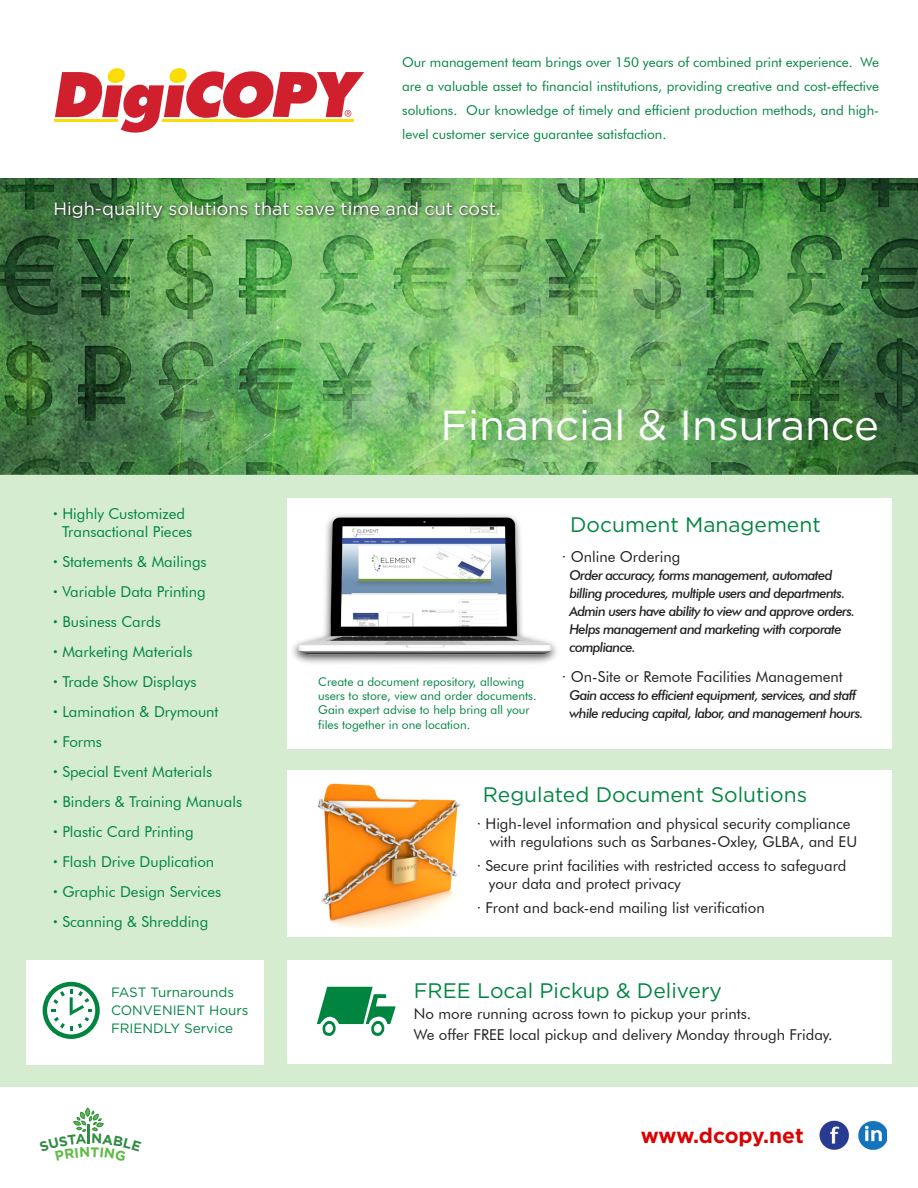
<style>
.page{position:relative;width:918px;height:1188px;background:#fff}
.page>*{position:absolute;margin:0;border:0;box-sizing:border-box;transform-origin:0 0}
.t1{font:42px "Gotham";color:#fff}
.t2{font:21px "Gotham";color:#008540}
.t3{font:700 21px "Gotham";letter-spacing:-.005em;color:#d90303}
.t4{font:18px "Gotham";color:#fff}
.t5{font:15px "Futura BT";color:#231f20}
.t6{font:15px "Futura BT";color:#008540}
.t7{font:italic 500 13.5px/18px "Futura BT";letter-spacing:-.05em;color:#231f20}
.t8{font:13.5px/24px "Futura BT";color:#008540;text-align:justify}
.t9{font:13.5px "Gotham";color:#008540}
.t10{font:12px/14.2px "Futura BT";color:#008540}
.s1{font-weight:700}
</style>
<div class="page">
<img style="left:0;top:178px;width:918px;height:296px">
<div style="left:0;top:474px;width:918px;height:612px;background:#d5ecd1"></div>
<svg style="left:737px;top:249px;width:99px;height:99px;background:#61a259"></svg>
<div style="left:287px;top:770px;width:605px;height:167px;background:#fff"></div>
<svg style="left:53px;top:199px;width:450px;height:22px;background:#5e9755"></svg>
<div style="left:287px;top:498px;width:605px;height:251px;background:#fff"></div>
<div style="left:287px;top:960px;width:605px;height:104px;background:#fff"></div>
<svg style="left:317px;top:987px;width:79px;height:49px"></svg>
<div style="left:26px;top:960px;width:238px;height:105px;background:#fff"></div>
<svg style="left:43px;top:982px;width:57px;height:57px"></svg>
<div style="left:290px;top:513px;width:269px;height:152px;background:#231f20;opacity:.78"></div>
<img style="left:294px;top:513px;width:261px;height:147px">
<img style="left:318px;top:783px;width:143px;height:146px">
<hr style="left:54px;top:120px;width:63px;height:2px;background:#fadd06">
<svg style="left:55px;top:68px;width:309px;height:65px"></svg>
<img style="left:819px;top:1120px;width:30px;height:30px">
<img style="left:858px;top:1120px;width:29px;height:30px">
<svg style="left:73px;top:1108px;width:31px;height:36px"></svg>
<p class="t8" style="left:402px;top:50px;width:479px">Our management team brings over 150 years of combined print experience. We are a valuable asset to financial institutions, providing creative and cost-effective solutions. Our knowledge of timely and efficient production methods, and high&shy;level customer service guarantee satisfaction.</p>
<p class="t4" style="left:53px;top:197px;width:449px">High-quality solutions that save time and cut cost.</p>
<p class="t6" style="left:53px;top:505px;width:133px"><span class="s1">·</span> Highly Customized</p>
<p class="t6" style="left:62px;top:523px;width:132px">Transactional Pieces</p>
<p class="t6" style="left:53px;top:553px;width:155px"><span class="s1">·</span> Statements &amp; Mailings</p>
<p class="t6" style="left:53px;top:583px;width:154px"><span class="s1">·</span> Variable Data Printing</p>
<p class="t6" style="left:53px;top:613px;width:109px"><span class="s1">·</span> Business Cards</p>
<p class="t6" style="left:53px;top:643px;width:141px"><span class="s1">·</span> Marketing Materials</p>
<p class="t6" style="left:53px;top:673px;width:145px"><span class="s1">·</span> Trade Show Displays</p>
<p class="t6" style="left:53px;top:703px;width:167px"><span class="s1">·</span> Lamination &amp; Drymount</p>
<p class="t6" style="left:53px;top:733px;width:50px"><span class="s1">·</span> Forms</p>
<p class="t6" style="left:53px;top:763px;width:160px"><span class="s1">·</span> Special Event Materials</p>
<p class="t6" style="left:53px;top:793px;width:190px"><span class="s1">·</span> Binders &amp; Training Manuals</p>
<p class="t6" style="left:53px;top:823px;width:142px"><span class="s1">·</span> Plastic Card Printing</p>
<p class="t6" style="left:53px;top:853px;width:162px"><span class="s1">·</span> Flash Drive Duplication</p>
<p class="t6" style="left:53px;top:883px;width:170px"><span class="s1">·</span> Graphic Design Services</p>
<p class="t6" style="left:53px;top:913px;width:156px"><span class="s1">·</span> Scanning &amp; Shredding</p>
<p class="t9" style="left:111px;top:984px;width:125px">FAST Turnarounds</p>
<p class="t9" style="left:111px;top:1002px;width:139px">CONVENIENT Hours</p>
<p class="t9" style="left:111px;top:1020px;width:124px">FRIENDLY Service</p>
<p class="t1" style="left:440px;top:398px;width:440px">Financial &amp; Insurance</p>
<p class="t10" style="left:318px;top:674px;width:220px">Create a document repository, allowing users to store, view and order documents.<br>Gain expert advise to help bring all your files together in one location.</p>
<p class="t2" style="left:570px;top:511px;width:252px">Document Management</p>
<p class="t5" style="left:562px;top:547px;width:120px">· Online Ordering</p>
<p class="t7" style="left:569px;top:566px;width:277px">Order accuracy, forms management, automated billing procedures, multiple users and departments.</p>
<p class="t7" style="left:569px;top:602px;width:287px">Admin users have ability to view and approve orders.<br>Helps management and marketing with corporate compliance.</p>
<p class="t5" style="left:562px;top:667px;width:282px">· On-Site or Remote Facilities Management</p>
<p class="t7" style="left:569px;top:686px;width:296px">Gain access to efficient equipment, services, and staff while reducing capital, labor, and management hours.</p>
<p class="t2" style="left:483px;top:781px;width:326px">Regulated Document Solutions</p>
<p class="t5" style="left:477px;top:814px;width:375px">· High-level information and physical security compliance</p>
<p class="t5" style="left:490px;top:832px;width:369px">with regulations such as Sarbanes-Oxley, GLBA, and EU</p>
<p class="t5" style="left:477px;top:856px;width:371px">· Secure print facilities with restricted access to safeguard</p>
<p class="t5" style="left:489px;top:874px;width:193px">your data and protect privacy</p>
<p class="t5" style="left:477px;top:898px;width:290px">· Front and back-end mailing list verification</p>
<p class="t2" style="left:414px;top:977px;width:310px">FREE Local Pickup &amp; Delivery</p>
<p class="t5" style="left:414px;top:1004px;width:339px">No more running across town to pickup your prints.</p>
<p class="t5" style="left:414px;top:1025px;width:420px">We offer FREE local pickup and delivery Monday through Friday.</p>
<p class="t3" style="left:641px;top:1122px;width:165px">www.dcopy.net</p>
</div>
